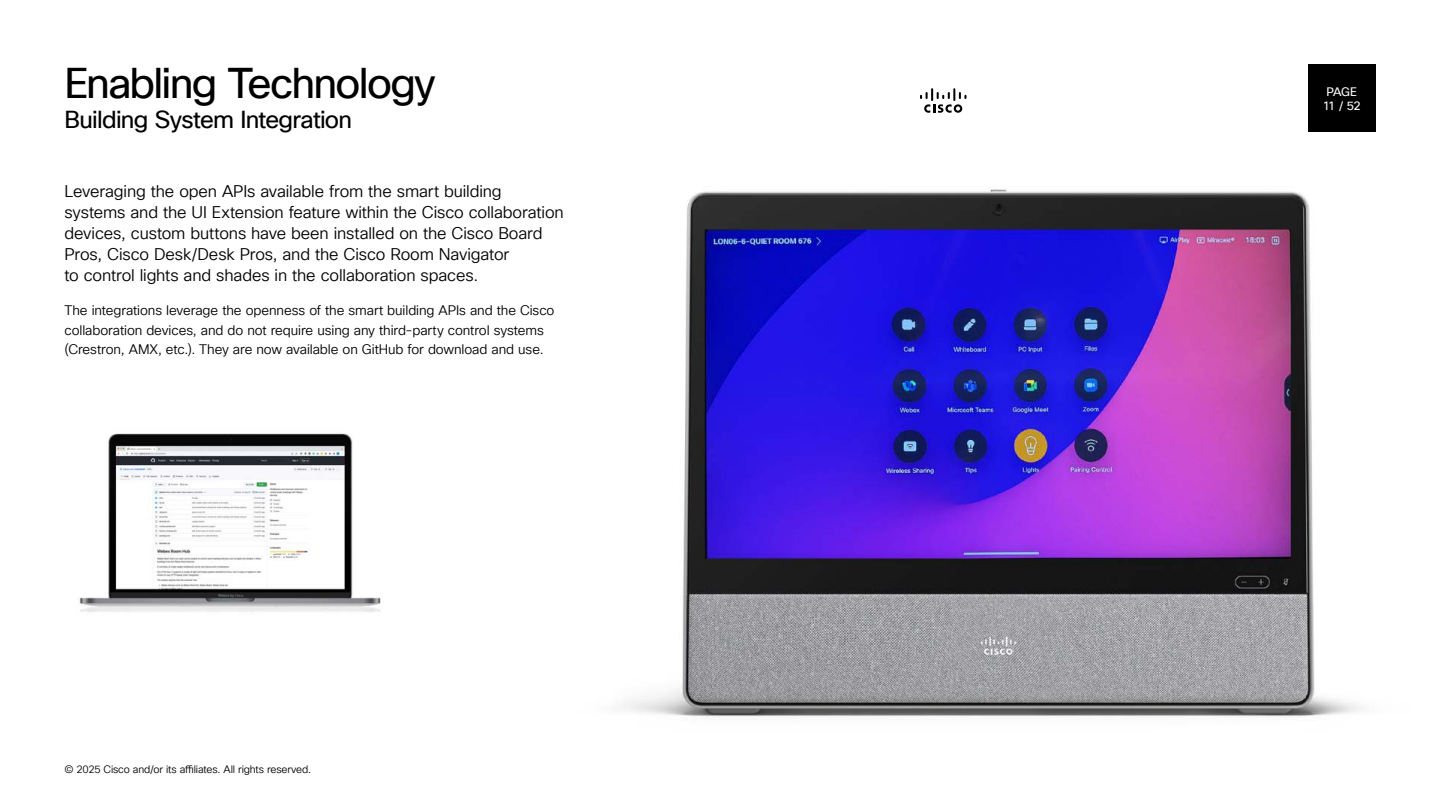
<style>
.page{position:relative;width:1440px;height:810px;background:#fff}
.page>*{position:absolute;margin:0;border:0;box-sizing:border-box;transform-origin:0 0}
.t1{font:42px "Cisco Sans TT";letter-spacing:-.04em;color:#000}
.t2{font:24px "Cisco Sans TT";letter-spacing:-.03em;color:#000}
.t3{font:16.5px/21px "Cisco Sans TT Light";letter-spacing:-.01em;color:#000}
.t4{font:13.5px/19.5px "Cisco Sans TT Light";letter-spacing:-.005em;color:#000}
.t5{font:12px/13.5px "Cisco Sans TT";letter-spacing:-.045em;color:#fff;text-align:center}
.t6{font:10.5px "Cisco Sans TT Light";letter-spacing:-.015em;color:#000}
</style>
<div class="page">
<img style="left:620px;top:187px;width:741px;height:530px">
<img style="left:79px;top:433px;width:302px;height:179px">
<div style="left:1308px;top:64px;width:68px;height:68px;background:#000"></div>
<svg style="left:920px;top:88px;width:46px;height:25px"></svg>
<h1 class="t1" style="left:64px;top:56px;width:373px">Enabling Technology</h1>
<h2 class="t2" style="left:64px;top:104px;width:289px">Building System Integration</h2>
<p class="t3" style="left:64px;top:181px;width:501px">Leveraging the open APIs available from the smart building systems and the UI Extension feature within the Cisco collaboration devices, custom buttons have been installed on the Cisco Board Pros, Cisco Desk/Desk Pros, and the Cisco Room Navigator<br>to control lights and shades in the collaboration spaces.</p>
<p class="t4" style="left:64px;top:301px;width:492px">The integrations leverage the openness of the smart building APIs and the Cisco collaboration devices, and do not require using any third-party control systems (Crestron, AMX, etc.). They are now available on GitHub for download and use.</p>
<p class="t6" style="left:64px;top:763px;width:248px">© 2025 Cisco and/or its affiliates. All rights reserved.</p>
<p class="t5" style="left:1323px;top:86px;width:40px">PAGE<br>11 / 52</p>
</div>
